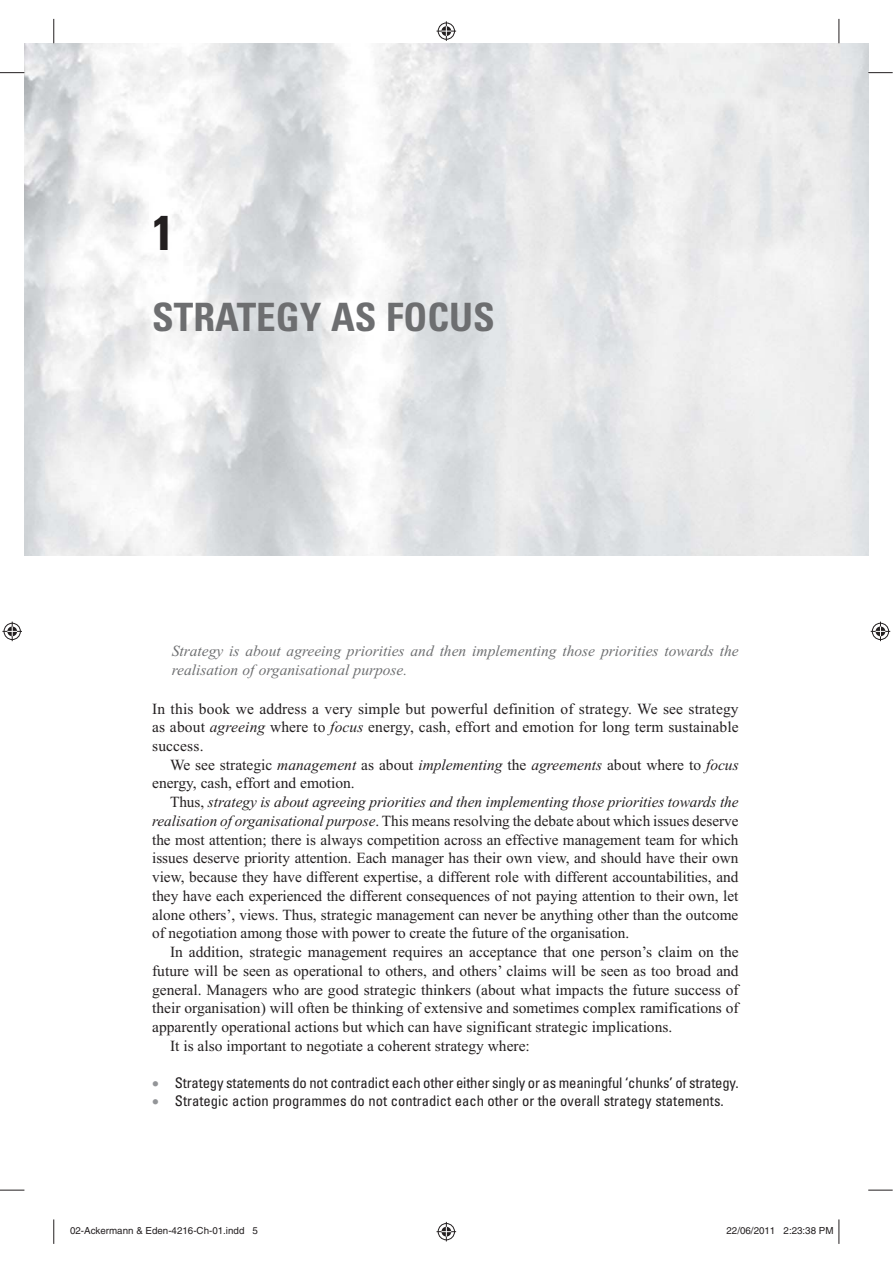
<style>
.page{position:relative;width:893px;height:1263px;background:#fff}
.page>*{position:absolute;margin:0;border:0;box-sizing:border-box;transform-origin:0 0}
.t1{font:700 condensed 48.9px "Univers";color:#231f20}
.t2{font:700 condensed 39.15px "Univers";color:#6d6e70}
.t3{font:15.45px/18.8px "Times New Roman";color:#231f20;text-align:justify}
.t4{font:italic 15.45px/18.8px "Times New Roman";color:#6d6e70}
.t5{font:condensed 14.7px/17.9px "Univers";letter-spacing:-.01em;color:#231f20}
.t6{font:9.75px "Helvetica";color:#231f20}
.s1{font-style:italic}
</style>
<div class="page">
<svg style="left:0;top:72px;width:24px;height:1px"></svg>
<svg style="left:868px;top:72px;width:25px;height:1px"></svg>
<svg style="left:0;top:1190px;width:24px;height:1px"></svg>
<svg style="left:868px;top:1190px;width:25px;height:1px"></svg>
<svg style="left:54px;top:19px;width:1px;height:24px"></svg>
<svg style="left:54px;top:1219px;width:1px;height:25px"></svg>
<svg style="left:839px;top:19px;width:1px;height:24px"></svg>
<svg style="left:839px;top:1219px;width:1px;height:25px"></svg>
<svg style="left:436px;top:21px;width:20px;height:20px"></svg>
<svg style="left:436px;top:1222px;width:20px;height:19px"></svg>
<svg style="left:2px;top:622px;width:20px;height:19px"></svg>
<svg style="left:871px;top:622px;width:19px;height:19px"></svg>
<div style="left:70px;top:1227px;width:5px;height:8px;border:1px solid #fff;border-radius:50%"></div>
<svg style="left:71px;top:1227px;width:4px;height:8px"></svg>
<h1 class="t1" style="left:152px;top:215px;width:23px">1</h1>
<h2 class="t2" style="left:152px;top:303px;width:344px">STRATEGY AS FOCUS</h2>
<p class="t4" style="left:172px;top:643px;width:568px">Strategy is about agreeing priorities and then implementing those priorities towards the realisation of organisational purpose.</p>
<p class="t3" style="left:152px;top:700px;width:588px">In this book we address a very simple but powerful definition of strategy. We see strategy as about <span class="s1">agreeing</span> where to <span class="s1">focus</span> energy, cash, effort and emotion for long term sustainable success.</p>
<p class="t3" style="left:152px;top:757px;width:588px;text-indent:18px">We see strategic <span class="s1">management</span> as about <span class="s1">implementing</span> the <span class="s1">agreements</span> about where to <span class="s1">focus </span>energy, cash, effort and emotion.</p>
<p class="t3" style="left:152px;top:794px;width:588px;text-indent:18px">Thus, <span class="s1">strategy is about agreeing priorities and then implementing those priorities towards the realisation of organisational purpose</span>. This means resolving the debate about which issues deserve the most attention; there is always competition across an effective management team for which issues deserve priority attention. Each manager has their own view, and should have their own view, because they have different expertise, a different role with different accountabilities, and they have each experienced the different consequences of not paying attention to their own, let alone others’, views. Thus, strategic management can never be anything other than the outcome of negotiation among those with power to create the future of the organisation.</p>
<p class="t3" style="left:170px;top:944px;width:570px">In addition, strategic management requires an acceptance that one person’s claim on the</p>
<p class="t3" style="left:152px;top:963px;width:588px">future will be seen as operational to others, and others’ claims will be seen as too broad and</p>
<p class="t3" style="left:152px;top:981px;width:588px">general. Managers who are good strategic thinkers (about what impacts the future success of</p>
<p class="t3" style="left:152px;top:1000px;width:588px">their organisation) will often be thinking of extensive and sometimes complex ramifications of</p>
<p class="t3" style="left:152px;top:1019px;width:522px">apparently operational actions but which can have significant strategic implications.</p>
<p class="t3" style="left:170px;top:1038px;width:361px">It is also important to negotiate a coherent strategy where:</p>
<p class="t5" style="left:175px;top:1075px;width:565px">Strategy statements do not contradict each other either singly or as meaningful ‘chunks’ of strategy.<br>Strategic action programmes do not contradict each other or the overall strategy statements.</p>
<p class="t6" style="left:70px;top:1227px;width:189px">02-Ackermann &amp; Eden-4216-Ch-01.indd 5</p>
<p class="t6" style="left:726px;top:1227px;width:109px">22/06/2011 2:23:38 PM</p>
</div>
